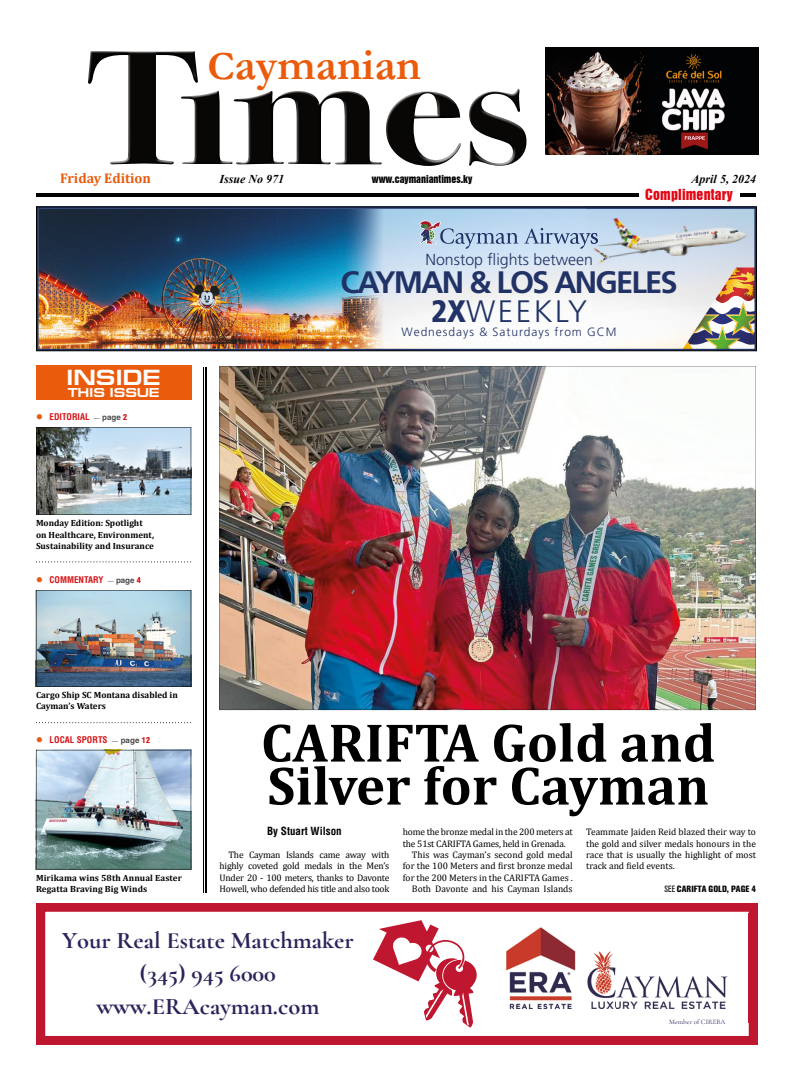
<style>
.page{position:relative;width:792px;height:1080px;background:#fff}
.page>*{position:absolute;margin:0;border:0;box-sizing:border-box;transform-origin:0 0}
.t1{font:700 55px/43px "Cambria";color:#000}
.t2{font:700 45.1px "Garamond";color:#ea5b0b}
.t3{font:700 31px/29.6px "Frutiger LT Std";letter-spacing:-.06em;color:#213266;text-align:center}
.t4{font:700 23.8px/32.9px "Cormorant Garamond";color:#2a245a;text-align:center}
.t5{font:700 22px "Europe Ext";color:#fff}
.t6{font:300 15.9px "Frutiger LT Std";color:#213266}
.t7{font:700 14px "Cambria";color:#ea5b0b}
.t8{font:14px "Swiss 921 BT Regular A";letter-spacing:.015em;color:#e30613}
.t9{font:700 13px "Europe Ext";color:#fff}
.t10{font:300 12px "Frutiger LT Std";letter-spacing:.08em;color:#213266}
.t11{font:italic 700 12px "Times New Roman";color:#000}
.t12{font:700 condensed 11px "Helvetica LT Std";color:#000}
.t13{font:10px "Swiss 921 BT Regular A";color:#000}
.t14{font:9.5px/11.4px "Cambria";color:#000;text-align:justify}
.t15{font:9.5px "Cambria";letter-spacing:-.02em;color:#000}
.t16{font:700 9px/11.4px "Cambria";color:#000}
.t17{font:700 condensed 9px "Helvetica LT Std";color:#d51317}
.t18{font:800 condensed 9px "Akzidenz Grotesk Pro";letter-spacing:.005em;color:#000}
.t19{font:6.8px "Cormorant Garamond";color:#2a245a}
.s1{font-size:40.1px}
.s2{color:#ea5b0b}
.s3{font-weight:900;font-stretch:normal;font-size:6px;color:#9d9d9c}
.s4{font-stretch:normal;font-size:8px;color:#4a4a49}
.s5{font-weight:900;font-size:8px}
.s6{font-weight:900;font-stretch:condensed}
.s7{font-weight:300}
.s8{font-weight:400}
</style>
<div class="page">
<img style="left:545px;top:48px;width:213px;height:106px">
<hr style="left:205px;top:367px;width:2px;height:525px;background:#000">
<hr style="left:203px;top:367px;width:1px;height:525px;background:#000">
<div style="left:36px;top:365px;width:155px;height:35px;background:#ea5b0b"></div>
<img style="left:36px;top:750px;width:155px;height:119px">
<svg style="left:36px;top:722px;width:155px;height:1px"></svg>
<img style="left:36px;top:590px;width:155px;height:96px">
<svg style="left:36px;top:561px;width:155px;height:1px"></svg>
<img style="left:36px;top:427px;width:155px;height:88px">
<img style="left:36px;top:206px;width:721px;height:145px">
<svg style="left:37px;top:904px;width:720px;height:140px"></svg>
<img style="left:484px;top:913px;width:266px;height:109px">
<svg style="left:373px;top:920px;width:103px;height:108px"></svg>
<img style="left:220px;top:366px;width:536px;height:344px">
<hr style="left:36px;top:193px;width:720px;height:1px;background:#000">
<hr style="left:36px;top:194px;width:720px;height:1px;background:#000">
<hr style="left:36px;top:196px;width:720px;height:1px;background:#000">
<div style="left:639px;top:189px;width:100px;height:11px;background:#fff"></div>
<img style="left:88px;top:51px;width:110px;height:113px">
<img style="left:469px;top:89px;width:57px;height:77px">
<img style="left:181px;top:91px;width:201px;height:73px">
<img style="left:386px;top:92px;width:75px;height:74px">
<img style="left:681px;top:267px;width:75px;height:84px">
<h2 class="t2" style="left:207px;top:34px;width:215px"><span class="s1">C</span>aymanian</h2>
<h3 class="t7" style="left:60px;top:169px;width:92px">Friday Edition</h3>
<p class="t11" style="left:220px;top:171px;width:66px">Issue No 971</p>
<p class="t13" style="left:372px;top:173px;width:102px">www.caymaniantimes.ky</p>
<p class="t11" style="left:692px;top:171px;width:66px">April 5, 2024</p>
<h3 class="t8" style="left:645px;top:185px;width:89px">Complimentary</h3>
<h3 class="t6" style="left:425px;top:250px;width:169px">Nonstop flights between</h3>
<h3 class="t5" style="left:66px;top:365px;width:96px">INSIDE</h3>
<h3 class="t9" style="left:68px;top:385px;width:94px">THIS ISSUE</h3>
<p class="t17" style="left:36px;top:411px;width:93px"><span class="s2">●</span> EDITORIAL <span class="s3">—</span> <span class="s4">page</span> <span class="s5">2</span></p>
<p class="t16" style="left:36px;top:517px;width:120px">Monday Edition: Spotlight on Healthcare, Environment,<br>Sustainability and Insurance</p>
<p class="t17" style="left:36px;top:574px;width:106px"><span class="s2">●</span> COMMENTARY <span class="s3">—</span> <span class="s4">page</span> <span class="s5">4</span></p>
<h3 class="t3" style="left:340px;top:267px;width:339px">CAYMAN &amp; LOS ANGELES<br><span class="s6">2X</span><span class="s7">WEEKLY</span></h3>
<p class="t10" style="left:402px;top:325px;width:216px">Wednesdays &amp; Saturdays from GCM</p>
<p class="t16" style="left:36px;top:689px;width:143px">Cargo Ship SC Montana disabled in<br>Cayman’s Waters</p>
<p class="t17" style="left:36px;top:734px;width:116px"><span class="s2">●</span> LOCAL SPORTS <span class="s3">—</span> <span class="s4">page</span> <span class="s5">12</span></p>
<p class="t16" style="left:36px;top:872px;width:147px">Mirikama wins 58th Annual Easter<br>Regatta Braving Big Winds</p>
<h1 class="t1" style="left:261px;top:720px;width:456px">CARIFTA Gold and<br>Silver for Cayman</h1>
<p class="t12" style="left:267px;top:824px;width:76px">By Stuart Wilson</p>
<p class="t14" style="left:220px;top:849px;width:171px;text-indent:9px">The Cayman Islands came away with highly coveted gold medals in the Men’s Under 20 - 100 meters, thanks to Davonte Howell, who defended his title and also took</p>
<p class="t15" style="left:403px;top:826px;width:171px">home the bronze medal in the 200 meters at</p>
<p class="t15" style="left:403px;top:838px;width:164px">the 51st CARIFTA Games, held in Grenada.</p>
<p class="t14" style="left:412px;top:849px;width:162px">This was Cayman’s second gold medal</p>
<p class="t14" style="left:403px;top:860px;width:171px">for the 100 Meters and first bronze medal</p>
<p class="t14" style="left:403px;top:872px;width:171px">for the 200 Meters in the CARIFTA Games .</p>
<p class="t14" style="left:412px;top:883px;width:162px">Both Davonte and his Cayman Islands</p>
<p class="t14" style="left:586px;top:826px;width:171px">Teammate Jaiden Reid blazed their way to the gold and silver medals honours in the race that is usually the highlight of most track and field events.</p>
<p class="t18" style="left:664px;top:883px;width:93px"><span class="s8">SEE</span> CARIFTA GOLD, PAGE 4</p>
<h3 class="t4" style="left:62px;top:924px;width:293px">Your Real Estate Matchmaker (345) 945 6000 www.ERAcayman.com</h3>
<p class="t19" style="left:669px;top:1018px;width:58px">Member of CIREBA</p>
</div>
